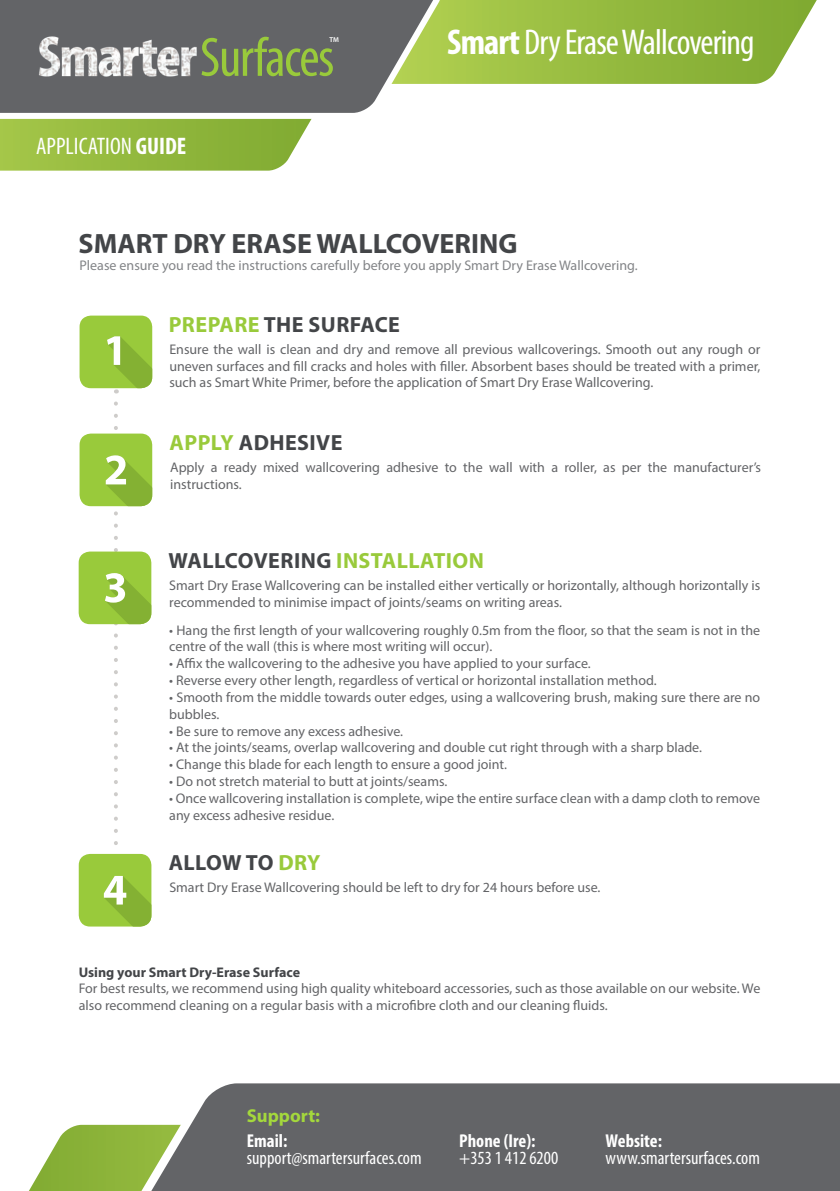
<style>
.page{position:relative;width:840px;height:1191px;background:#fff}
.page>*{position:absolute;margin:0;border:0;box-sizing:border-box;transform-origin:0 0}
.t1{font:condensed 55.8px "Myriad Pro";letter-spacing:-.025em;color:#99ca3b}
.t2{font:condensed 36px "Myriad Pro";letter-spacing:-.025em;color:#fff}
.t3{font:700 28px "Myriad Pro";color:#434548}
.t4{font:condensed 24px "Myriad Pro";color:#fff}
.t5{font:700 22px "Myriad Pro";letter-spacing:.02em;color:#434548}
.t6{font:condensed 18.6px "Myriad Pro";color:#fff}
.t7{font:700 condensed 18.6px "Myriad Pro";color:#fff}
.t8{font:700 18.6px "Myriad Pro";color:#a4d83c}
.t9{font:14px/16.8px "Myriad Pro";color:#636467}
.t10{font:14px "Myriad Pro";color:#828487}
.t11{font:700 14px "Myriad Pro";color:#434548}
.t12{font:600 7px "Myriad Pro";color:#fff}
.s1{font-weight:700}
.s2{color:#99ca3b}
</style>
<div class="page">
<svg style="left:29px;top:1124px;width:70px;height:67px"></svg>
<svg style="left:0;top:122px;width:310px;height:49px;background:#98bc48"></svg>
<svg style="left:448px;top:0;width:369px;height:84px;background:#9bbe4b"></svg>
<svg style="left:0;top:0;width:448px;height:122px;background:#7a7e77"></svg>
<img style="left:36px;top:36px;width:161px;height:42px">
<div style="left:79px;top:315px;width:73px;height:73px;background:#99ca3b;border-radius:11px"></div>
<svg style="left:107px;top:336px;width:45px;height:57px"></svg>
<div style="left:79px;top:433px;width:73px;height:73px;background:#99ca3b;border-radius:11px"></div>
<div style="left:79px;top:551px;width:72px;height:73px;background:#99ca3b;border-radius:11px"></div>
<svg style="left:105px;top:403px;width:47px;height:458px"></svg>
<div style="left:79px;top:854px;width:72px;height:72px;background:#99ca3b;border-radius:11px"></div>
<svg style="left:104px;top:876px;width:47px;height:50px"></svg>
<svg style="left:99px;top:1083px;width:740px;height:108px;background:#6f726f"></svg>
<p class="t1" style="left:200px;top:24px;width:136px">Surfaces</p>
<p class="t12" style="left:329px;top:35px;width:11px">TM</p>
<p class="t4" style="left:36px;top:131px;width:152px">APPLICATION <span class="s1">GUIDE</span></p>
<p class="t2" style="left:447px;top:20px;width:309px"><span class="s1">Smart</span> Dry Erase Wallcovering</p>
<p class="t3" style="left:79px;top:225px;width:440px">SMART DRY ERASE WALLCOVERING</p>
<p class="t10" style="left:79px;top:257px;width:559px">Please ensure you read the instructions carefully before you apply Smart Dry Erase Wallcovering.</p>
<p class="t5" style="left:169px;top:310px;width:233px"><span class="s2">PREPARE</span> THE SURFACE</p>
<p class="t9" style="left:169px;top:340px;width:592px;text-align:justify">Ensure the wall is clean and dry and remove all previous wallcoverings. Smooth out any rough or uneven surfaces and fill cracks and holes with filler. Absorbent bases should be treated with a primer, such as Smart White Primer, before the application of Smart Dry Erase Wallcovering.</p>
<p class="t5" style="left:169px;top:428px;width:174px"><span class="s2">APPLY</span> ADHESIVE</p>
<p class="t9" style="left:170px;top:458px;width:592px">Apply a ready mixed wallcovering adhesive to the wall with a roller, as per the manufacturer’s instructions.</p>
<p class="t5" style="left:168px;top:546px;width:317px">WALLCOVERING <span class="s2">INSTALLATION</span></p>
<p class="t9" style="left:169px;top:576px;width:592px">Smart Dry Erase Wallcovering can be installed either vertically or horizontally, although horizontally is recommended to minimise impact of joints/seams on writing areas.</p>
<p class="t9" style="left:169px;top:621px;width:592px">• Hang the first length of your wallcovering roughly 0.5m from the floor, so that the seam is not in the centre of the wall (this is where most writing will occur).</p>
<p class="t9" style="left:169px;top:655px;width:423px">• Affix the wallcovering to the adhesive you have applied to your surface.</p>
<p class="t9" style="left:169px;top:672px;width:488px">• Reverse every other length, regardless of vertical or horizontal installation method.</p>
<p class="t9" style="left:169px;top:688px;width:592px">• Smooth from the middle towards outer edges, using a wallcovering brush, making sure there are no bubbles.</p>
<p class="t9" style="left:169px;top:722px;width:235px">• Be sure to remove any excess adhesive.</p>
<p class="t9" style="left:169px;top:739px;width:534px">• At the joints/seams, overlap wallcovering and double cut right through with a sharp blade.</p>
<p class="t9" style="left:169px;top:756px;width:339px">• Change this blade for each length to ensure a good joint.</p>
<p class="t9" style="left:169px;top:772px;width:279px">• Do not stretch material to butt at joints/seams.</p>
<p class="t9" style="left:169px;top:789px;width:592px">• Once wallcovering installation is complete, wipe the entire surface clean with a damp cloth to remove any excess adhesive residue.</p>
<p class="t5" style="left:169px;top:848px;width:153px">ALLOW TO <span class="s2">DRY</span></p>
<p class="t9" style="left:169px;top:879px;width:432px">Smart Dry Erase Wallcovering should be left to dry for 24 hours before use.</p>
<p class="t11" style="left:79px;top:962px;width:223px">Using your Smart Dry-Erase Surface</p>
<p class="t9" style="left:79px;top:980px;width:682px">For best results, we recommend using high quality whiteboard accessories, such as those available on our website. We also recommend cleaning on a regular basis with a microfibre cloth and our cleaning fluids.</p>
<p class="t8" style="left:247px;top:1103px;width:75px">Support:</p>
<p class="t7" style="left:247px;top:1128px;width:42px">Email:</p>
<p class="t6" style="left:247px;top:1146px;width:176px">support@smartersurfaces.com</p>
<p class="t7" style="left:459px;top:1128px;width:78px">Phone (Ire):</p>
<p class="t6" style="left:459px;top:1146px;width:100px">+353 1 412 6200</p>
<p class="t7" style="left:605px;top:1128px;width:58px">Website:</p>
<p class="t6" style="left:605px;top:1146px;width:156px">www.smartersurfaces.com</p>
</div>
